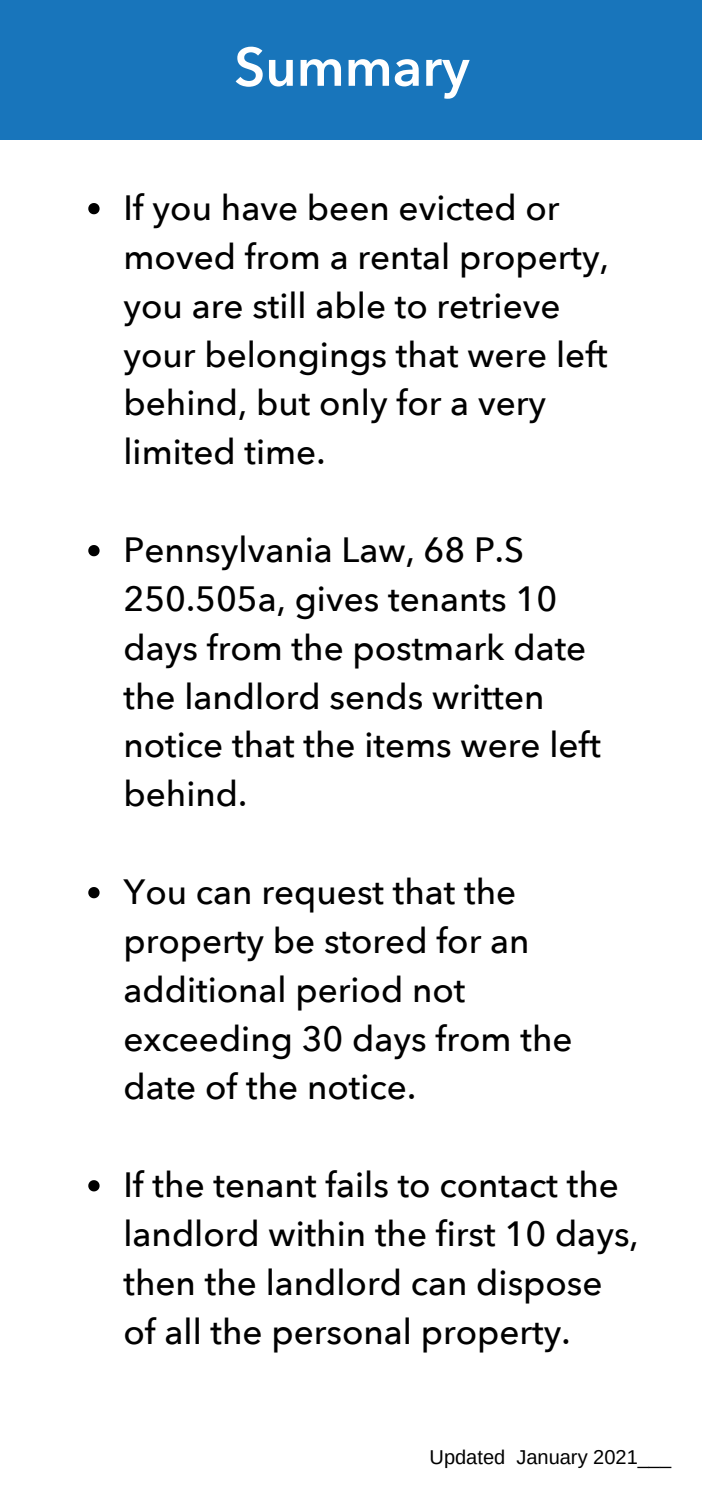
<style>
.page{position:relative;width:702px;height:1495px;background:#fff}
.page>*{position:absolute;margin:0;border:0;box-sizing:border-box;transform-origin:0 0}
.t1{font:600 54px "Avenir Next";color:#fff}
.t2{font:500 35px/48.8px "Avenir Next";color:#000}
.t3{font:20px "Arimo";color:#000}
</style>
<div class="page">
<div style="left:0;top:0;width:701px;height:139px;background:#1875bb"></div>
<svg style="left:88px;top:203px;width:11px;height:11px"></svg>
<svg style="left:88px;top:545px;width:11px;height:11px"></svg>
<svg style="left:88px;top:887px;width:11px;height:11px"></svg>
<svg style="left:88px;top:1180px;width:11px;height:11px"></svg>
<p class="t1" style="left:234px;top:32px;width:237px">Summary</p>
<p class="t2" style="left:123px;top:184px;width:486px">If you have been evicted or moved from a rental property, you are still able to retrieve your belongings that were left behind, but only for a very limited time.</p>
<p class="t2" style="left:123px;top:526px;width:479px">Pennsylvania Law, 68 P.S<br>250.505a, gives tenants 10 days from the postmark date the landlord sends written notice that the items were left behind.</p>
<p class="t2" style="left:123px;top:868px;width:450px">You can request that the property be stored for an additional period not exceeding 30 days from the date of the notice.</p>
<p class="t2" style="left:123px;top:1161px;width:516px">If the tenant fails to contact the landlord within the first 10 days, then the landlord can dispose of all the personal property.</p>
<p class="t3" style="left:429px;top:1445px;width:243px">Updated January 2021___</p>
</div>
